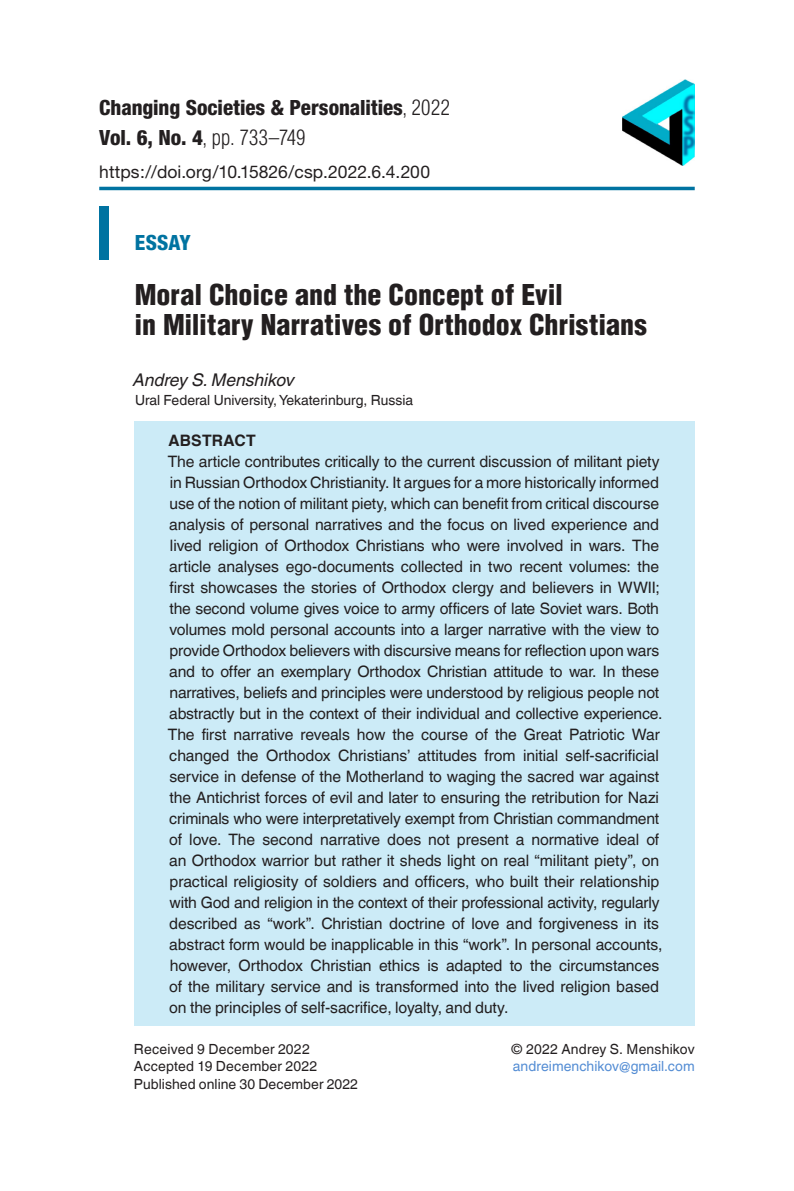
<style>
.page{position:relative;width:794px;height:1191px;background:#fff}
.page>*{position:absolute;margin:0;border:0;box-sizing:border-box;transform-origin:0 0}
.t1{font:900 condensed 28px/29.8px "Helvetica";color:#231f20}
.t2{font:800 condensed 21px "Helvetica Neue";color:#231f20}
.t3{font:300 condensed 21px "Helvetica";color:#231f20}
.t4{font:800 condensed 21px "Helvetica Neue";letter-spacing:.005em;color:#0073a1}
.t5{font:17.5px "Helvetica Neue";letter-spacing:.005em;color:#231f20}
.t6{font:italic 17.5px "Helvetica World";color:#231f20}
.t7{font:15.75px/21px "Helvetica World";letter-spacing:-.005em;color:#231f20}
.t8{font:700 15.75px "Helvetica World";letter-spacing:.01em;color:#231f20}
.t9{font:14px "Helvetica World";letter-spacing:.005em;color:#231f20}
.t10{font:14px "Helvetica World";letter-spacing:.005em;color:#548dd4}
.s1{font-family:"Helvetica";font-weight:300}
.s2{font-family:"Helvetica Neue";font-weight:800}
</style>
<div class="page">
<hr style="left:99px;top:187px;width:595px;height:3px;background:#0073a1">
<div style="left:99px;top:207px;width:10px;height:53px;background:#0073a1"></div>
<img style="left:622px;top:80px;width:72px;height:85px">
<div style="left:134px;top:422px;width:560px;height:604px;background:#ccebf7"></div>
<h2 class="t2" style="left:99px;top:95px;width:352px">Changing Societies &amp; Personalities<span class="s1">, 2022</span></h2>
<h2 class="t3" style="left:99px;top:124px;width:208px"><span class="s2">Vol. 6, No. 4</span>, pp. 733–749</h2>
<p class="t5" style="left:99px;top:161px;width:332px">https://doi.org/10.15826/csp.2022.6.4.200</p>
<h2 class="t4" style="left:135px;top:230px;width:57px">ESSAY</h2>
<h1 class="t1" style="left:134px;top:279px;width:514px">Moral Choice and the Concept of Evil<br>in Military Narratives of Orthodox Christians</h1>
<p class="t6" style="left:133px;top:370px;width:163px">Andrey S. Menshikov</p>
<p class="t9" style="left:135px;top:392px;width:280px">Ural Federal University, Yekaterinburg, Russia</p>
<p class="t8" style="left:169px;top:432px;width:88px">ABSTRACT</p>
<p class="t7" style="left:168px;top:451px;width:496px">The article contributes critically to the current discussion of militant piety in Russian Orthodox Christianity. It argues for a more historically informed use of the notion of militant piety, which can benefit from critical discourse analysis of personal narratives and the focus on lived experience and lived religion of Orthodox Christians who were involved in wars. The article analyses ego-documents collected in two recent volumes: the first showcases the stories of Orthodox clergy and believers in WWII; the second volume gives voice to army officers of late Soviet wars. Both volumes mold personal accounts into a larger narrative with the view to provide Orthodox believers with discursive means for reflection upon wars and to offer an exemplary Orthodox Christian attitude to war. In these narratives, beliefs and principles were understood by religious people not abstractly but in the context of their individual and collective experience.<br>The first narrative reveals how the course of the Great Patriotic War changed the Orthodox Christians’ attitudes from initial self-sacrificial service in defense of the Motherland to waging the sacred war against the Antichrist forces of evil and later to ensuring the retribution for Nazi criminals who were interpretatively exempt from Christian commandment of love. The second narrative does not present a normative ideal of an Orthodox warrior but rather it sheds light on real “militant piety”, on practical religiosity of soldiers and officers, who built their relationship with God and religion in the context of their professional activity, regularly described as “work”. Christian doctrine of love and forgiveness in its abstract form would be inapplicable in this “work”. In personal accounts, however, Orthodox Christian ethics is adapted to the circumstances of the military service and is transformed into the lived religion based on the principles of self-sacrifice, loyalty, and duty.</p>
<p class="t9" style="left:134px;top:1040px;width:177px">Received 9 December 2022</p>
<p class="t9" style="left:511px;top:1040px;width:185px">© 2022 Andrey S. Menshikov</p>
<p class="t9" style="left:134px;top:1058px;width:185px">Accepted 19 December 2022</p>
<p class="t10" style="left:513px;top:1058px;width:183px">andreimenchikov@gmail.com</p>
<p class="t9" style="left:134px;top:1075px;width:226px">Published online 30 December 2022</p>
</div>
